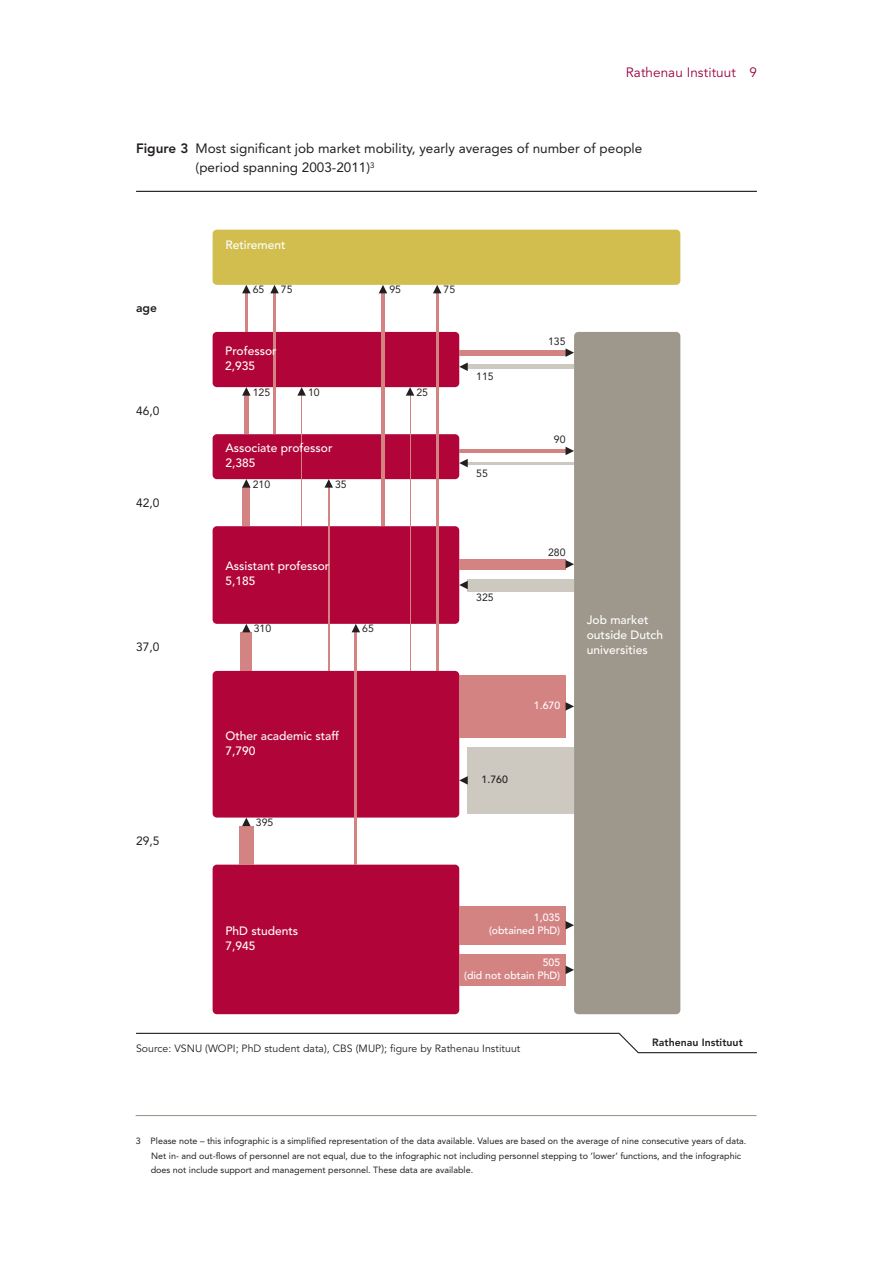
<style>
.page{position:relative;width:893px;height:1263px;background:#fff}
.page>*{position:absolute;margin:0;border:0;box-sizing:border-box;transform-origin:0 0}
.t1{font:13.5px/19.2px "Avenir LT Std";color:#231f20}
.t2{font:13.5px "Avenir LT Std";letter-spacing:.005em;color:#9d0140}
.t3{font:800 13.5px "Avenir LT Std";color:#231f20}
.t4{font:500 12px/15px "Avenir LT Std";color:#fff}
.t5{font:12px "Avenir LT Std";color:#231f20}
.t6{font:800 12px "Avenir LT Std";color:#231f20}
.t7{font:10.5px "Avenir LT Std";letter-spacing:.005em;color:#231f20}
.t8{font:10.5px "Avenir LT Std";color:#231f20}
.t9{font:500 10.5px/12.6px "Avenir LT Std";color:#fff;text-align:right}
.t10{font:800 10.5px "Avenir LT Std";letter-spacing:.005em;color:#231f20}
.t11{font:500 10.5px "Avenir LT Std";color:#231f20}
.t12{font:9px/14.4px "Avenir LT Std";color:#231f20}
</style>
<div class="page">
<hr style="left:136px;top:1115px;width:620px;height:1px;background:#948d81">
<svg style="left:136px;top:1032px;width:621px;height:22px"></svg>
<div style="left:213px;top:865px;width:246px;height:149px;background:#b10439;border-radius:4px"></div>
<div style="left:574px;top:332px;width:106px;height:682px;background:#9e978b;border-radius:4px"></div>
<div style="left:213px;top:671px;width:246px;height:146px;background:#b10439;border-radius:4px"></div>
<div style="left:213px;top:526px;width:246px;height:98px;background:#b10439;border-radius:4px"></div>
<div style="left:213px;top:434px;width:246px;height:45px;background:#b10439;border-radius:4px"></div>
<div style="left:213px;top:332px;width:246px;height:55px;background:#b10439;border-radius:4px"></div>
<div style="left:213px;top:230px;width:467px;height:55px;background:#d1be4f;border-radius:4px"></div>
<div style="left:239px;top:826px;width:15px;height:39px;background:#d48383"></div>
<div style="left:240px;top:632px;width:12px;height:39px;background:#d48383"></div>
<div style="left:242px;top:488px;width:8px;height:38px;background:#d48383"></div>
<div style="left:244px;top:395px;width:5px;height:39px;background:#d48383"></div>
<hr style="left:273px;top:292px;width:3px;height:142px;background:#d48383">
<hr style="left:301px;top:395px;width:1px;height:131px;background:#d48383">
<hr style="left:328px;top:487px;width:1px;height:184px;background:#d48383">
<hr style="left:355px;top:631px;width:2px;height:234px;background:#d48383">
<hr style="left:381px;top:292px;width:4px;height:234px;background:#d48383">
<hr style="left:410px;top:395px;width:1px;height:276px;background:#d48383">
<hr style="left:436px;top:292px;width:3px;height:379px;background:#d48383">
<hr style="left:245px;top:292px;width:3px;height:40px;background:#d48383">
<hr style="left:136px;top:191px;width:621px;height:1px;background:#231f20">
<div style="left:468px;top:747px;width:106px;height:66px;background:#cdc9c0"></div>
<div style="left:459px;top:675px;width:107px;height:63px;background:#d48383"></div>
<div style="left:459px;top:954px;width:107px;height:32px;background:#d48383"></div>
<div style="left:459px;top:906px;width:107px;height:39px;background:#d48383"></div>
<div style="left:459px;top:559px;width:107px;height:10px;background:#d48383"></div>
<hr style="left:468px;top:462px;width:106px;height:2px;background:#cdc9c0">
<hr style="left:459px;top:449px;width:107px;height:4px;background:#d48383">
<div style="left:459px;top:350px;width:107px;height:5px;background:#d48383"></div>
<hr style="left:468px;top:365px;width:106px;height:4px;background:#cdc9c0">
<div style="left:468px;top:579px;width:106px;height:12px;background:#cdc9c0"></div>
<svg style="left:270px;top:285px;width:9px;height:8px"></svg>
<svg style="left:242px;top:285px;width:9px;height:8px"></svg>
<svg style="left:379px;top:285px;width:8px;height:8px"></svg>
<svg style="left:406px;top:387px;width:8px;height:9px"></svg>
<svg style="left:297px;top:387px;width:9px;height:9px"></svg>
<svg style="left:242px;top:387px;width:9px;height:9px"></svg>
<svg style="left:242px;top:479px;width:9px;height:9px"></svg>
<svg style="left:242px;top:624px;width:9px;height:8px"></svg>
<svg style="left:242px;top:817px;width:9px;height:9px"></svg>
<svg style="left:324px;top:479px;width:9px;height:9px"></svg>
<svg style="left:352px;top:624px;width:8px;height:8px"></svg>
<svg style="left:433px;top:285px;width:8px;height:8px"></svg>
<svg style="left:459px;top:362px;width:9px;height:9px"></svg>
<svg style="left:459px;top:459px;width:9px;height:8px"></svg>
<svg style="left:459px;top:581px;width:9px;height:8px"></svg>
<svg style="left:459px;top:776px;width:9px;height:9px"></svg>
<svg style="left:566px;top:348px;width:8px;height:9px"></svg>
<svg style="left:566px;top:447px;width:8px;height:8px"></svg>
<svg style="left:566px;top:560px;width:8px;height:8px"></svg>
<svg style="left:566px;top:702px;width:8px;height:9px"></svg>
<svg style="left:566px;top:921px;width:8px;height:8px"></svg>
<svg style="left:566px;top:966px;width:8px;height:8px"></svg>
<h1 class="t2" style="left:626px;top:64px;width:133px">Rathenau Instituut 9</h1>
<h1 class="t3" style="left:136px;top:140px;width:54px">Figure 3</h1>
<h1 class="t1" style="left:196px;top:139px;width:448px">Most significant job market mobility, yearly averages of number of people (period spanning 2003-2011)<sup>3</sup></h1>
<h2 class="t6" style="left:136px;top:301px;width:22px">age</h2>
<h2 class="t5" style="left:136px;top:403px;width:25px">46,0</h2>
<h2 class="t5" style="left:136px;top:495px;width:25px">42,0</h2>
<h2 class="t5" style="left:136px;top:640px;width:25px">37,0</h2>
<h2 class="t5" style="left:136px;top:834px;width:25px">29,5</h2>
<h2 class="t4" style="left:225px;top:237px;width:62px">Retirement</h2>
<p class="t8" style="left:253px;top:284px;width:13px">65</p>
<p class="t8" style="left:281px;top:284px;width:13px">75</p>
<p class="t8" style="left:389px;top:284px;width:13px">95</p>
<p class="t8" style="left:444px;top:284px;width:13px">75</p>
<h2 class="t4" style="left:225px;top:344px;width:53px">Professor<br>2,935</h2>
<p class="t8" style="left:253px;top:386px;width:19px">125</p>
<p class="t8" style="left:308px;top:386px;width:13px">10</p>
<p class="t8" style="left:416px;top:386px;width:13px">25</p>
<h2 class="t4" style="left:225px;top:441px;width:109px">Associate professor<br>2,385</h2>
<p class="t8" style="left:253px;top:478px;width:19px">210</p>
<p class="t8" style="left:335px;top:478px;width:13px">35</p>
<p class="t8" style="left:476px;top:371px;width:19px">115</p>
<p class="t8" style="left:476px;top:467px;width:13px">55</p>
<h2 class="t4" style="left:225px;top:559px;width:106px">Assistant professor<br>5,185</h2>
<p class="t8" style="left:254px;top:623px;width:19px">310</p>
<p class="t8" style="left:362px;top:623px;width:13px">65</p>
<p class="t8" style="left:476px;top:591px;width:19px">325</p>
<h2 class="t4" style="left:225px;top:728px;width:115px">Other academic staff<br>7,790</h2>
<p class="t8" style="left:256px;top:816px;width:19px">395</p>
<p class="t11" style="left:482px;top:774px;width:28px">1.760</p>
<p class="t8" style="left:548px;top:335px;width:19px">135</p>
<p class="t8" style="left:554px;top:433px;width:13px">90</p>
<p class="t8" style="left:548px;top:546px;width:19px">280</p>
<p class="t9" style="left:534px;top:699px;width:28px">1.670</p>
<h2 class="t4" style="left:587px;top:612px;width:78px">Job market outside Dutch universities</h2>
<h2 class="t4" style="left:225px;top:923px;width:74px">PhD students<br>7,945</h2>
<p class="t9" style="left:489px;top:911px;width:73px">1,035 (obtained PhD)</p>
<p class="t9" style="left:464px;top:957px;width:98px">505<br>(did not obtain PhD)</p>
<p class="t7" style="left:136px;top:1043px;width:386px">Source: VSNU (WOPI; PhD student data), CBS (MUP); figure by Rathenau Instituut</p>
<p class="t10" style="left:652px;top:1036px;width:92px">Rathenau Instituut</p>
<p class="t12" style="left:151px;top:1134px;width:597px;text-indent:-15px">3 Please note – this infographic is a simplified representation of the data available. Values are based on the average of nine consecutive years of data.<br>Net in- and out-flows of personnel are not equal, due to the infographic not including personnel stepping to ‘lower’ functions, and the infographic does not include support and management personnel. These data are available.</p>
</div>
